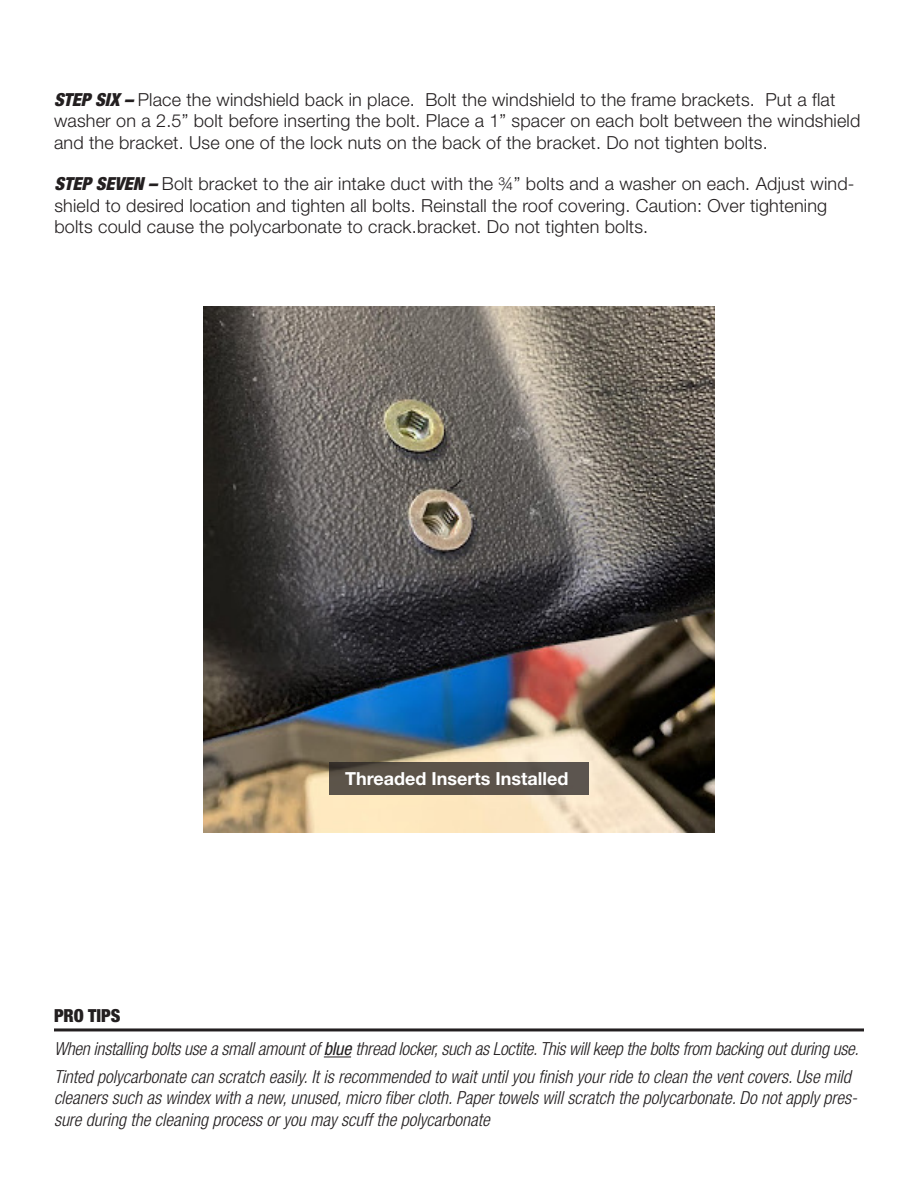
<style>
.page{position:relative;width:918px;height:1188px;background:#fff}
.page>*{position:absolute;margin:0;border:0;box-sizing:border-box;transform-origin:0 0}
.t1{font:300 18px/21.6px "Helvetica Neue LT Std";letter-spacing:.01em;color:#231f20}
.t2{font:italic 300 condensed 18px/21.6px "Helvetica Neue LT Std";color:#231f20}
.t3{font:700 18px "Helvetica Neue LT Std";color:#fff}
.t4{font:900 condensed 18px "Helvetica Neue LT Std";color:#231f20}
.s1{font-weight:900;font-style:italic;font-stretch:condensed}
.s2{font-weight:400}
</style>
<div class="page">
<svg style="left:324px;top:1057px;width:27px;height:1px"></svg>
<hr style="left:54px;top:1028px;width:810px;height:3px;background:#231f20">
<img style="left:204px;top:307px;width:510px;height:525px">
<div style="left:329px;top:762px;width:260px;height:33px;background:#5c534a"></div>
<p class="t1" style="left:54px;top:88px;width:808px"><span class="s1">STEP SIX –</span> Place the windshield back in place. Bolt the windshield to the frame brackets. Put a flat washer on a 2.5” bolt before inserting the bolt. Place a 1” spacer on each bolt between the windshield and the bracket. Use one of the lock nuts on the back of the bracket. Do not tighten bolts.</p>
<p class="t1" style="left:54px;top:172px;width:802px"><span class="s1">STEP SEVEN –</span> Bolt bracket to the air intake duct with the ¾” bolts and a washer on each. Adjust wind&shy;shield to desired location and tighten all bolts. Reinstall the roof covering. Caution: Over tightening bolts could cause the polycarbonate to crack.bracket. Do not tighten bolts.</p>
<p class="t3" style="left:345px;top:767px;width:225px">Threaded Inserts Installed</p>
<p class="t4" style="left:54px;top:1004px;width:68px">PRO TIPS</p>
<p class="t2" style="left:54px;top:1038px;width:806px">When installing bolts use a small amount of <span class="s2">blue</span> thread locker, such as Loctite. This will keep the bolts from backing out during use.</p>
<p class="t2" style="left:54px;top:1066px;width:805px">Tinted polycarbonate can scratch easily. It is recommended to wait until you finish your ride to clean the vent covers. Use mild cleaners such as windex with a new, unused, micro fiber cloth. Paper towels will scratch the polycarbonate. Do not apply pres&shy;sure during the cleaning process or you may scuff the polycarbonate</p>
</div>
